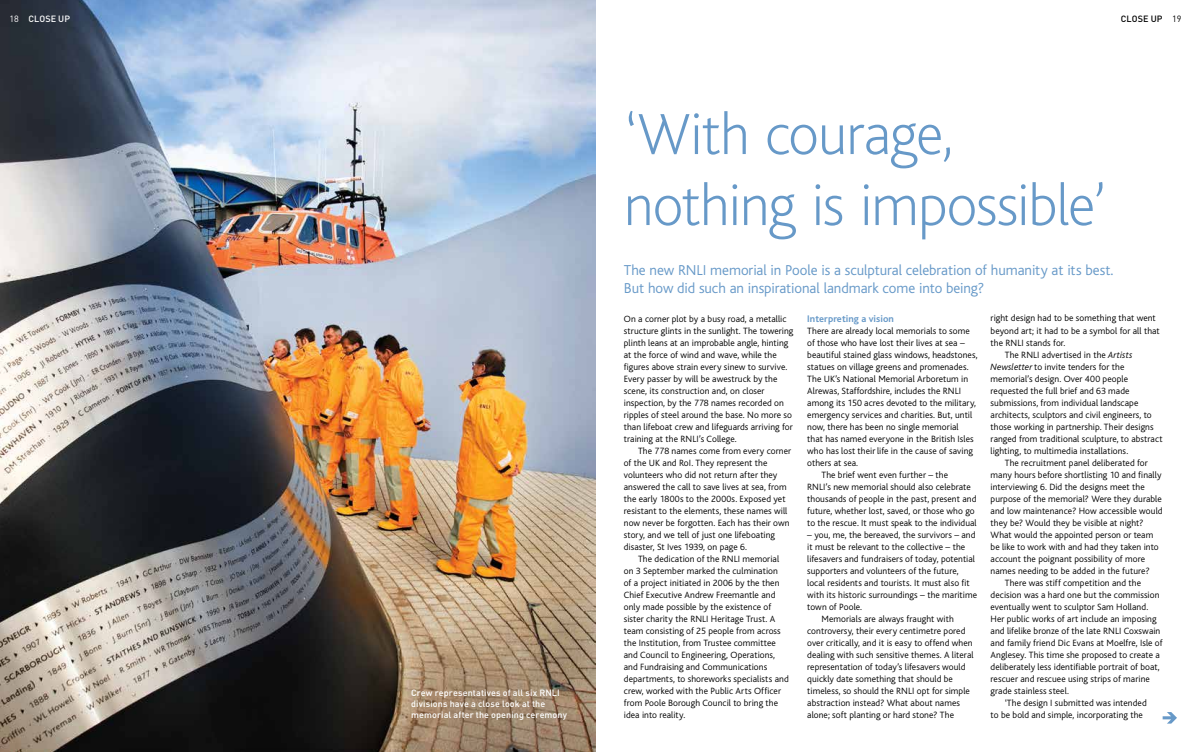
<style>
.page{position:relative;width:1191px;height:752px;background:#fff}
.page>*{position:absolute;margin:0;border:0;box-sizing:border-box;transform-origin:0 0}
.t1{font:200 60.5px/70.9px "Bliss";letter-spacing:-.025em;color:#6799c8}
.t2{font:300 15px/18px "Bliss";letter-spacing:-.005em;color:#6799c8}
.t3{font:700 10px "Bliss";letter-spacing:.005em;color:#6799c8}
.t4{font:300 9.5px/12px "Bliss";letter-spacing:.005em;color:#000}
.t5{font:500 9px/11px "DIN";letter-spacing:.01em;color:#fff}
.t6{font:500 9px "DIN";letter-spacing:.01em;color:#000}
.s1{font-weight:400}
.s2{font-style:italic}
</style>
<div class="page">
<img style="left:0;top:0;width:595px;height:751px">
<svg style="left:1162px;top:712px;width:15px;height:11px"></svg>
<p class="t5" style="left:10px;top:13px;width:62px"><span class="s1">18</span> CLOSE UP</p>
<p class="t6" style="left:1120px;top:13px;width:62px">CLOSE UP <span class="s1">19</span></p>
<p class="t5" style="left:411px;top:686px;width:157px">Crew representatives of all six RNLI divisions have a close look at the memorial after the opening ceremony</p>
<h1 class="t1" style="left:624px;top:100px;width:484px">‘With courage, nothing is impossible’</h1>
<h2 class="t2" style="left:624px;top:261px;width:491px">The new RNLI memorial in Poole is a sculptural celebration of humanity at its best.<br>But how did such an inspirational landmark come into being?</h2>
<p class="t4" style="left:624px;top:312px;width:171px">On a corner plot by a busy road, a metallic structure glints in the sunlight. The towering plinth leans at an improbable angle, hinting at the force of wind and wave, while the figures above strain every sinew to survive.<br>Every passer by will be awestruck by the scene, its construction and, on closer inspection, by the 778 names recorded on ripples of steel around the base. No more so than lifeboat crew and lifeguards arriving for training at the RNLI’s College.</p>
<p class="t4" style="left:624px;top:444px;width:169px;text-indent:14px">The 778 names come from every corner of the UK and RoI. They represent the volunteers who did not return after they answered the call to save lives at sea, from the early 1800s to the 2000s. Exposed yet resistant to the elements, these names will now never be forgotten. Each has their own story, and we tell of just one lifeboating disaster, St Ives 1939, on page 6.</p>
<p class="t4" style="left:624px;top:552px;width:166px;text-indent:14px">The dedication of the RNLI memorial on 3 September marked the culmination<br>of a project initiated in 2006 by the then Chief Executive Andrew Freemantle and only made possible by the existence of sister charity the RNLI Heritage Trust. A team consisting of 25 people from across the Institution, from Trustee committee and Council to Engineering, Operations, and Fundraising and Communications departments, to shoreworks specialists and crew, worked with the Public Arts Officer from Poole Borough Council to bring the idea into reality.</p>
<p class="t3" style="left:807px;top:313px;width:88px">Interpreting a vision</p>
<p class="t4" style="left:807px;top:325px;width:164px">There are already local memorials to some</p>
<p class="t4" style="left:807px;top:337px;width:159px">of those who have lost their lives at sea –</p>
<p class="t4" style="left:807px;top:349px;width:172px">beautiful stained glass windows, headstones,</p>
<p class="t4" style="left:807px;top:361px;width:163px">statues on village greens and promenades.</p>
<p class="t4" style="left:807px;top:373px;width:162px">The UK’s National Memorial Arboretum in</p>
<p class="t4" style="left:807px;top:385px;width:155px">Alrewas, Staffordshire, includes the RNLI</p>
<p class="t4" style="left:807px;top:397px;width:170px">among its 150 acres devoted to the military,</p>
<p class="t4" style="left:807px;top:409px;width:167px">emergency services and charities. But, until</p>
<p class="t4" style="left:807px;top:421px;width:153px">now, there has been no single memorial</p>
<p class="t4" style="left:807px;top:433px;width:168px">that has named everyone in the British Isles</p>
<p class="t4" style="left:807px;top:445px;width:167px">who has lost their life in the cause of saving</p>
<p class="t4" style="left:807px;top:457px;width:52px">others at sea.</p>
<p class="t4" style="left:821px;top:469px;width:128px">The brief went even further – the</p>
<p class="t4" style="left:807px;top:481px;width:165px">RNLI’s new memorial should also celebrate</p>
<p class="t4" style="left:807px;top:493px;width:171px">thousands of people in the past, present and</p>
<p class="t4" style="left:807px;top:505px;width:169px">future, whether lost, saved, or those who go</p>
<p class="t4" style="left:807px;top:517px;width:171px">to the rescue. It must speak to the individual</p>
<p class="t4" style="left:807px;top:529px;width:170px">– you, me, the bereaved, the survivors – and</p>
<p class="t4" style="left:807px;top:541px;width:159px">it must be relevant to the collective – the</p>
<p class="t4" style="left:807px;top:553px;width:169px">lifesavers and fundraisers of today, potential</p>
<p class="t4" style="left:807px;top:565px;width:153px">supporters and volunteers of the future,</p>
<p class="t4" style="left:807px;top:577px;width:164px">local residents and tourists. It must also fit</p>
<p class="t4" style="left:807px;top:589px;width:171px">with its historic surroundings – the maritime</p>
<p class="t4" style="left:807px;top:601px;width:56px">town of Poole.</p>
<p class="t4" style="left:821px;top:613px;width:134px">Memorials are always fraught with</p>
<p class="t4" style="left:807px;top:625px;width:160px">controversy, their every centimetre pored</p>
<p class="t4" style="left:807px;top:637px;width:167px">over critically, and it is easy to offend when</p>
<p class="t4" style="left:807px;top:649px;width:168px">dealing with such sensitive themes. A literal</p>
<p class="t4" style="left:807px;top:661px;width:160px">representation of today’s lifesavers would</p>
<p class="t4" style="left:807px;top:673px;width:147px">quickly date something that should be</p>
<p class="t4" style="left:807px;top:685px;width:164px">timeless, so should the RNLI opt for simple</p>
<p class="t4" style="left:807px;top:697px;width:154px">abstraction instead? What about names</p>
<p class="t4" style="left:807px;top:709px;width:148px">alone; soft planting or hard stone? The</p>
<p class="t4" style="left:990px;top:312px;width:167px">right design had to be something that went</p>
<p class="t4" style="left:990px;top:324px;width:171px">beyond art; it had to be a symbol for all that</p>
<p class="t4" style="left:990px;top:336px;width:76px">the RNLI stands for.</p>
<p class="t4" style="left:1004px;top:348px;width:129px">The RNLI advertised in the <span class="s2">Artists</span></p>
<p class="t4" style="left:990px;top:360px;width:135px"><span class="s2">Newsletter</span> to invite tenders for the</p>
<p class="t4" style="left:990px;top:372px;width:139px">memorial’s design. Over 400 people</p>
<p class="t4" style="left:990px;top:384px;width:140px">requested the full brief and 63 made</p>
<p class="t4" style="left:990px;top:396px;width:149px">submissions, from individual landscape</p>
<p class="t4" style="left:990px;top:408px;width:163px">architects, sculptors and civil engineers, to</p>
<p class="t4" style="left:990px;top:420px;width:165px">those working in partnership. Their designs</p>
<p class="t4" style="left:990px;top:432px;width:173px">ranged from traditional sculpture, to abstract</p>
<p class="t4" style="left:990px;top:444px;width:139px">lighting, to multimedia installations.</p>
<p class="t4" style="left:1004px;top:456px;width:144px">The recruitment panel deliberated for</p>
<p class="t4" style="left:990px;top:468px;width:172px">many hours before shortlisting 10 and finally</p>
<p class="t4" style="left:990px;top:480px;width:156px">interviewing 6. Did the designs meet the</p>
<p class="t4" style="left:990px;top:492px;width:173px">purpose of the memorial? Were they durable</p>
<p class="t4" style="left:990px;top:504px;width:173px">and low maintenance? How accessible would</p>
<p class="t4" style="left:990px;top:516px;width:154px">they be? Would they be visible at night?</p>
<p class="t4" style="left:990px;top:528px;width:164px">What would the appointed person or team</p>
<p class="t4" style="left:990px;top:540px;width:170px">be like to work with and had they taken into</p>
<p class="t4" style="left:990px;top:552px;width:156px">account the poignant possibility of more</p>
<p class="t4" style="left:990px;top:564px;width:161px">names needing to be added in the future?</p>
<p class="t4" style="left:1004px;top:576px;width:138px">There was stiff competition and the</p>
<p class="t4" style="left:990px;top:588px;width:170px">decision was a hard one but the commission</p>
<p class="t4" style="left:990px;top:600px;width:159px">eventually went to sculptor Sam Holland.</p>
<p class="t4" style="left:990px;top:612px;width:167px">Her public works of art include an imposing</p>
<p class="t4" style="left:990px;top:624px;width:171px">and lifelike bronze of the late RNLI Coxswain</p>
<p class="t4" style="left:990px;top:636px;width:173px">and family friend Dic Evans at Moelfre, Isle of</p>
<p class="t4" style="left:990px;top:648px;width:171px">Anglesey. This time she proposed to create a</p>
<p class="t4" style="left:990px;top:660px;width:171px">deliberately less identifiable portrait of boat,</p>
<p class="t4" style="left:990px;top:672px;width:161px">rescuer and rescuee using strips of marine</p>
<p class="t4" style="left:990px;top:684px;width:80px">grade stainless steel.</p>
<p class="t4" style="left:1004px;top:696px;width:143px">‘The design I submitted was intended</p>
<p class="t4" style="left:990px;top:708px;width:154px">to be bold and simple, incorporating the</p>
</div>
